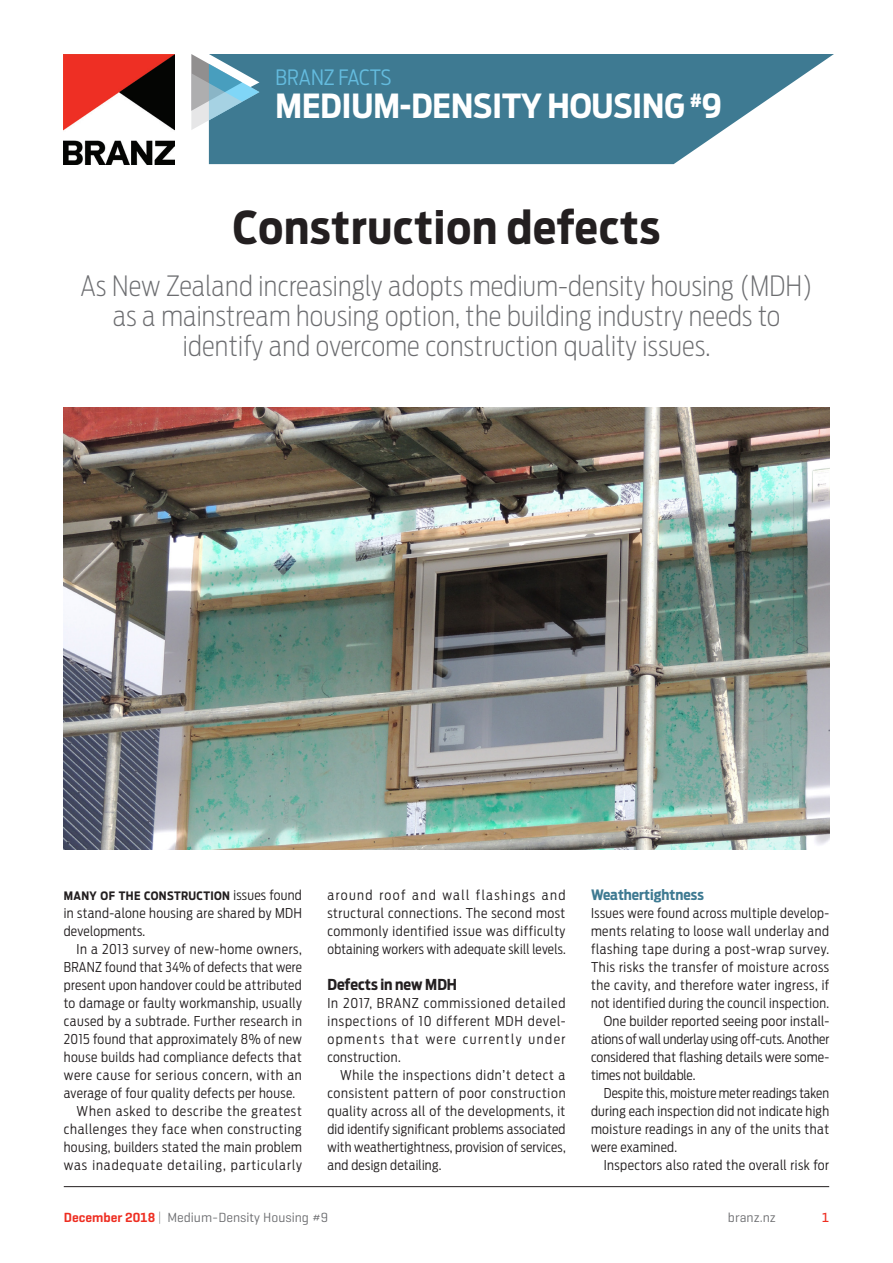
<style>
.page{position:relative;width:893px;height:1263px;background:#fff}
.page>*{position:absolute;margin:0;border:0;box-sizing:border-box;transform-origin:0 0}
.t1{font:700 45px "Antenna Cond";letter-spacing:.02em;color:#231f20}
.series_title{font:700 33px "Antenna Cond";color:#fff}
.intro{font:200 27.75px/30px "Antenna Cond";letter-spacing:.01em;color:#6c6d70;text-align:center}
.t2{font:300 21px "Antenna Cond";letter-spacing:-.005em;color:#64bcdf}
.H1_Subhead{font:700 15px "Antenna Cond";color:#231f20}
.H2_Sub_subhead{font:700 14.25px "Antenna Cond";color:#3e7a92}
.para_AFTER{font:300 13.5px/18px "Antenna Cond";letter-spacing:.02em;color:#231f20;text-align:justify}
.Body_sans_serif{font:300 13.5px/18px "Antenna Cond";letter-spacing:.03em;color:#231f20;text-align:justify}
.t3{font:13.5px "Geogrotesque";color:#6c6d70}
.t4{font:500 13.5px "Geogrotesque";color:#ee2e22}
.Body_sans_serif-2{font:700 11.55px "Antenna Cond";letter-spacing:.03em;color:#231f20}
.s1{font-weight:300;font-size:13.5px}
.s2{font-weight:600;color:#ee2e22}
.s3{font-weight:200}
</style>
<div class="page">
<hr style="left:64px;top:1186px;width:765px;height:1px;background:#231f20">
<img style="left:64px;top:54px;width:110px;height:111px">
<img style="left:64px;top:407px;width:765px;height:442px">
<svg style="left:209px;top:54px;width:625px;height:110px;background:#588ca0"></svg>
<svg style="left:191px;top:54px;width:68px;height:76px;background:#81aabb"></svg>
<p class="t2" style="left:276px;top:65px;width:117px">BRANZ FACTS</p>
<p class="series_title" style="left:276px;top:86px;width:448px">MEDIUM-DENSITY HOUSING <sup>#</sup>9</p>
<p class="t1" style="left:233px;top:201px;width:429px">Construction defects</p>
<p class="intro" style="left:81px;top:271px;width:733px">As New Zealand increasingly adopts medium-density housing (MDH) as a mainstream housing option, the building industry needs to identify and overcome construction quality issues.</p>
<p class="Body_sans_serif-2" style="left:64px;top:889px;width:240px">MANY OF THE CONSTRUCTION <span class="s1">issues found</span></p>
<p class="Body_sans_serif" style="left:64px;top:904px;width:240px">in stand-alone housing are shared by MDH developments.</p>
<p class="para_AFTER" style="left:64px;top:940px;width:240px;text-indent:13px">In a 2013 survey of new-home owners, BRANZ found that 34% of defects that were present upon handover could be attributed to damage or faulty workmanship, usually caused by a subtrade. Further research in 2015 found that approximately 8% of new house builds had compliance defects that were cause for serious concern, with an average of four quality defects per house.</p>
<p class="para_AFTER" style="left:64px;top:1102px;width:240px;text-indent:13px">When asked to describe the greatest challenges they face when constructing housing, builders stated the main problem was inadequate detailing, particularly</p>
<p class="para_AFTER" style="left:327px;top:886px;width:240px">around roof and wall flashings and structural connections. The second most commonly identified issue was difficulty obtaining workers with adequate skill levels.</p>
<p class="H1_Subhead" style="left:327px;top:976px;width:131px">Defects in new MDH</p>
<p class="Body_sans_serif" style="left:327px;top:994px;width:240px">In 2017, BRANZ commissioned detailed inspections of 10 different MDH devel&shy;opments that were currently under construction.</p>
<p class="para_AFTER" style="left:327px;top:1066px;width:240px;text-indent:13px">While the inspections didn’t detect a consistent pattern of poor construction quality across all of the developments, it did identify significant problems associated with weathertightness, provision of services, and design detailing.</p>
<p class="H2_Sub_subhead" style="left:591px;top:886px;width:114px">Weathertightness</p>
<p class="Body_sans_serif" style="left:591px;top:904px;width:240px">Issues were found across multiple develop&shy;ments relating to loose wall underlay and flashing tape during a post-wrap survey.<br>This risks the transfer of moisture across the cavity, and therefore water ingress, if not identified during the council inspection.</p>
<p class="para_AFTER" style="left:591px;top:1012px;width:240px;text-indent:13px">One builder reported seeing poor install&shy;ations of wall underlay using off-cuts. Another considered that flashing details were some&shy;times not buildable.</p>
<p class="para_AFTER" style="left:591px;top:1084px;width:240px;text-indent:13px">Despite this, moisture meter readings taken during each inspection did not indicate high moisture readings in any of the units that were examined.</p>
<p class="para_AFTER" style="left:604px;top:1156px;width:227px">Inspectors also rated the overall risk for</p>
<p class="t3" style="left:64px;top:1209px;width:266px"><span class="s2">December 2018</span> <span class="s3">|</span> Medium-Density Housing #9</p>
<p class="t3" style="left:728px;top:1209px;width:50px">branz.nz</p>
<p class="t4" style="left:822px;top:1209px;width:9px">1</p>
</div>
